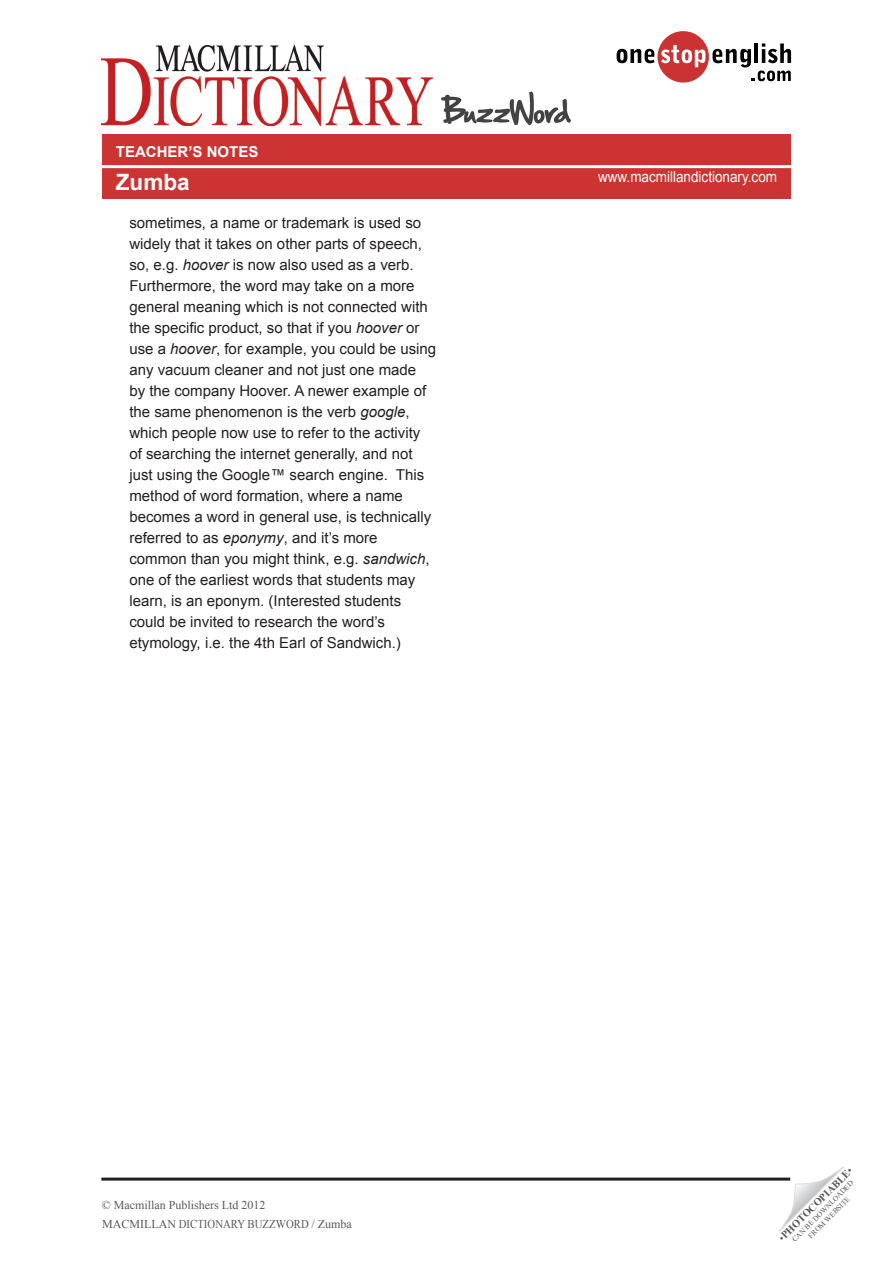
<style>
.page{position:relative;width:893px;height:1263px;background:#fff}
.page>*{position:absolute;margin:0;border:0;box-sizing:border-box;transform-origin:0 0}
.t1{font:700 22.5px "Arial";color:#fff}
.Gap_fill_text{font:15px/21px "Arial";color:#231f20}
.TG_notes{font:15px "Arial";color:#fff;scale:.9 1}
.Gap_fill_text-2{font:700 15px "Arial";color:#fff}
.t2{font:12px "Times New Roman";color:#57585a}
.t3{font:700 10.5px "Times New Roman";color:#57585a}
.t4{font:7.5px "Times New Roman";color:#57585a}
.s1{font-style:italic}
.s2{font-weight:400}
</style>
<div class="page">
<svg style="left:617px;top:31px;width:174px;height:52px"></svg>
<div style="left:102px;top:134px;width:689px;height:65px;background:#c33"></div>
<svg style="left:779px;top:1167px;width:65px;height:64px"></svg>
<img style="left:101px;top:46px;width:331px;height:79px">
<hr style="left:101px;top:1177px;width:689px;height:3px;background:#231f20">
<img style="left:442px;top:92px;width:128px;height:33px">
<hr style="left:101px;top:165px;width:690px;height:3px;background:#fff">
<p class="Gap_fill_text-2" style="left:116px;top:141px;width:144px">TEACHER’S NOTES</p>
<p class="t1" style="left:116px;top:168px;width:75px">Zumba</p>
<p class="Gap_fill_text" style="left:129px;top:212px;width:308px">sometimes, a name or trademark is used so widely that it takes on other parts of speech, so, e.g. <span class="s1">hoover</span> is now also used as a verb.<br>Furthermore, the word may take on a more general meaning which is not connected with the specific product, so that if you <span class="s1">hoover</span> or use a <span class="s1">hoover</span>, for example, you could be using any vacuum cleaner and not just one made<br>by the company Hoover. A newer example of the same phenomenon is the verb <span class="s1">google</span>, which people now use to refer to the activity of searching the internet generally, and not just using the Google™ search engine. This method of word formation, where a name becomes a word in general use, is technically referred to as <span class="s1">eponymy</span>, and it’s more common than you might think, e.g. <span class="s1">sandwich</span>, one of the earliest words that students may learn, is an eponym. (Interested students could be invited to research the word’s etymology, i.e. the 4th Earl of Sandwich.)</p>
<p class="TG_notes" style="left:598px;top:167px;width:200px">www.macmillandictionary.com</p>
<p class="t2" style="left:102px;top:1197px;width:165px">© Macmillan Publishers Ltd 2012</p>
<p class="t2" style="left:102px;top:1215px;width:251px">MACMILLAN DICTIONARY BUZZWORD / Zumba</p>
<p class="t3" style="left:775px;top:1234px;width:101px;rotate:-45deg"><span class="s2">•</span>PHOTOCOPIABLE<span class="s2">•</span></p>
<p class="t4" style="left:790px;top:1237px;width:85px;rotate:-45deg">CAN BE DOWNLOADED</p>
<p class="t4" style="left:806px;top:1233px;width:57px;rotate:-45deg">FROM WEBSITE</p>
</div>
